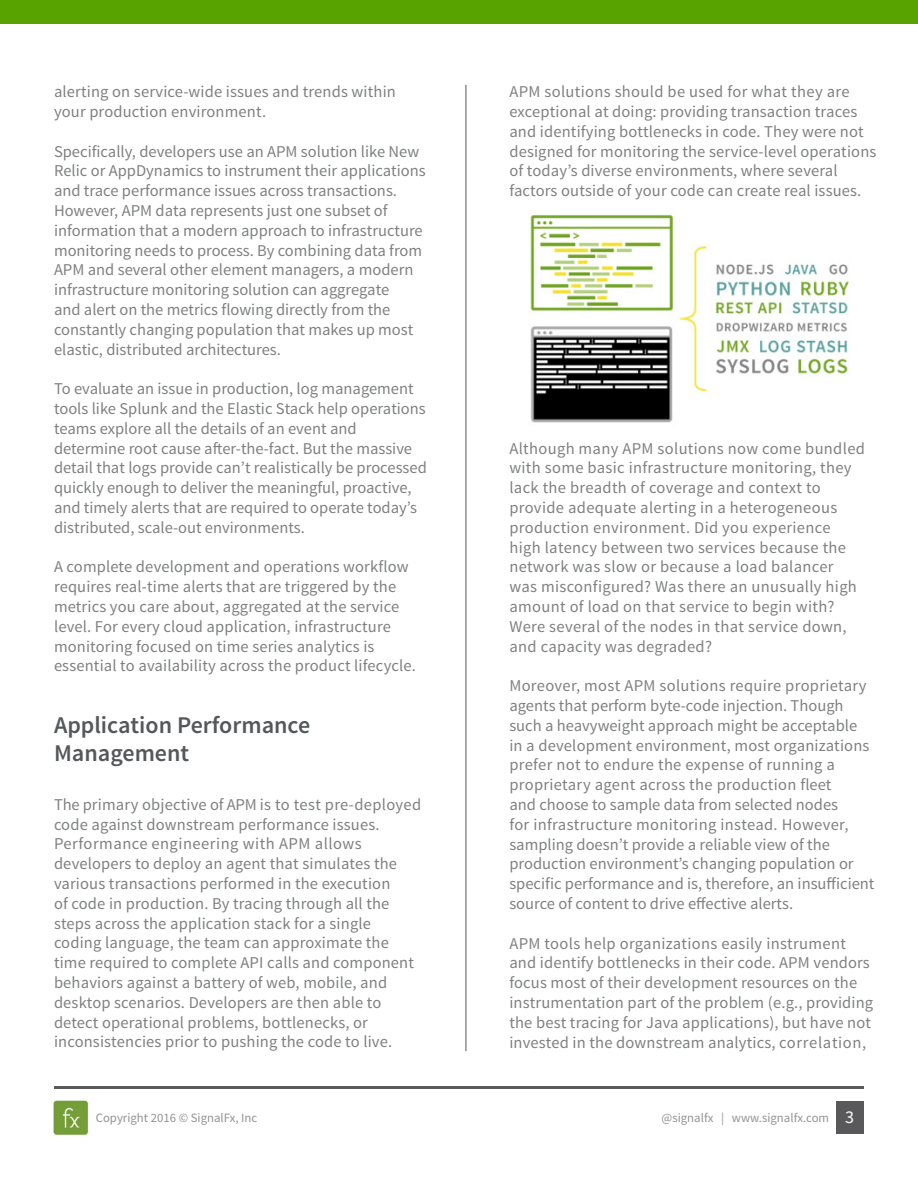
<style>
.page{position:relative;width:918px;height:1188px;background:#fff}
.page>*{position:absolute;margin:0;border:0;box-sizing:border-box;transform-origin:0 0}
.t1{font:600 24px/28.8px "Source Sans Pro";color:#55585a}
.t2{font:16.5px/19.8px "Source Sans Pro";letter-spacing:.01em;color:#7f8080}
.t3{font:12.75px "Source Sans Pro";color:#919395}
.s1{font-size:18px;color:#fff}
</style>
<div class="page">
<hr style="left:54px;top:1086px;width:810px;height:3px;background:#59595c">
<div style="left:837px;top:1101px;width:27px;height:33px;background:#59595c"></div>
<img style="left:53px;top:1100px;width:36px;height:35px">
<div style="left:0;top:0;width:918px;height:24px;background:#59a300"></div>
<img style="left:530px;top:215px;width:320px;height:208px">
<hr style="left:466px;top:85px;width:1px;height:966px;background:#59585a">
<p class="t2" style="left:54px;top:82px;width:343px">alerting on service-wide issues and trends within your production environment.</p>
<p class="t2" style="left:54px;top:142px;width:373px">Specifically, developers use an APM solution like New Relic or AppDynamics to instrument their applications and trace performance issues across transactions.<br>However, APM data represents just one subset of information that a modern approach to infrastructure monitoring needs to process. By combining data from APM and several other element managers, a modern infrastructure monitoring solution can aggregate<br>and alert on the metrics flowing directly from the constantly changing population that makes up most elastic, distributed architectures.</p>
<p class="t2" style="left:54px;top:379px;width:374px">To evaluate an issue in production, log management tools like Splunk and the Elastic Stack help operations teams explore all the details of an event and determine root cause after-the-fact. But the massive detail that logs provide can’t realistically be processed quickly enough to deliver the meaningful, proactive, and timely alerts that are required to operate today’s distributed, scale-out environments.</p>
<p class="t2" style="left:54px;top:557px;width:363px">A complete development and operations workflow requires real-time alerts that are triggered by the metrics you care about, aggregated at the service level. For every cloud application, infrastructure monitoring focused on time series analytics is essential to availability across the product lifecycle.</p>
<p class="t1" style="left:54px;top:711px;width:258px">Application Performance<br>Management</p>
<p class="t2" style="left:54px;top:795px;width:369px">The primary objective of APM is to test pre-deployed code against downstream performance issues.<br>Performance engineering with APM allows developers to deploy an agent that simulates the various transactions performed in the execution<br>of code in production. By tracing through all the steps across the application stack for a single coding language, the team can approximate the time required to complete API calls and component behaviors against a battery of web, mobile, and desktop scenarios. Developers are then able to detect operational problems, bottlenecks, or inconsistencies prior to pushing the code to live.</p>
<p class="t2" style="left:509px;top:82px;width:369px">APM solutions should be used for what they are exceptional at doing: providing transaction traces and identifying bottlenecks in code. They were not designed for monitoring the service-level operations of today’s diverse environments, where several factors outside of your code can create real issues.</p>
<p class="t2" style="left:509px;top:439px;width:357px">Although many APM solutions now come bundled with some basic infrastructure monitoring, they lack the breadth of coverage and context to provide adequate alerting in a heterogeneous production environment. Did you experience high latency between two services because the network was slow or because a load balancer was misconfigured? Was there an unusually high amount of load on that service to begin with?<br>Were several of the nodes in that service down, and capacity was degraded?</p>
<p class="t2" style="left:509px;top:676px;width:367px">Moreover, most APM solutions require proprietary agents that perform byte-code injection. Though such a heavyweight approach might be acceptable in a development environment, most organizations prefer not to endure the expense of running a proprietary agent across the production fleet<br>and choose to sample data from selected nodes<br>for infrastructure monitoring instead. However, sampling doesn’t provide a reliable view of the production environment’s changing population or specific performance and is, therefore, an insufficient source of content to drive effective alerts.</p>
<p class="t2" style="left:509px;top:934px;width:365px">APM tools help organizations easily instrument and identify bottlenecks in their code. APM vendors focus most of their development resources on the instrumentation part of the problem (e.g., providing the best tracing for Java applications), but have not invested in the downstream analytics, correlation,</p>
<p class="t3" style="left:96px;top:1110px;width:163px">Copyright 2016 © SignalFx, Inc</p>
<p class="t3" style="left:662px;top:1110px;width:194px">@signalfx | www.signalfx.com <span class="s1">3</span></p>
</div>
